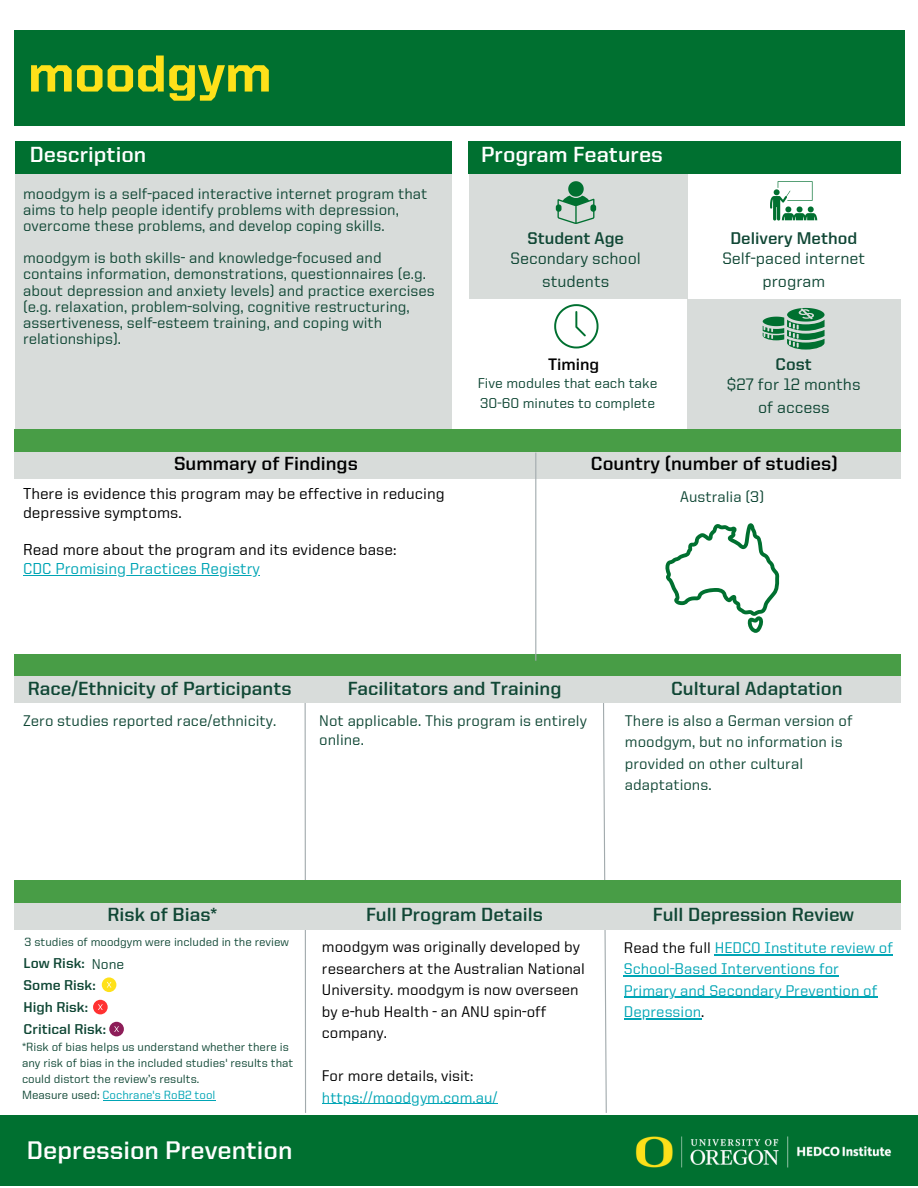
<style>
.page{position:relative;width:918px;height:1188px;background:#fff}
.page>*{position:absolute;margin:0;border:0;box-sizing:border-box;transform-origin:0 0}
.t1{font:800 52.2px "United Sans Reg";color:#fee11a}
.t2{font:700 25.5px "United Sans Reg";color:#fefefe}
.t3{font:700 22.05px "United Sans Reg";color:#fff}
.t4{font:700 19.05px "United Sans Reg";color:#104735}
.t5{font:700 19.05px "United Sans Reg";color:#000}
.t6{font:700 16.95px "United Sans Reg";color:#104735}
.t7{font:500 16.8px/23.2px "United Sans Reg";color:#104735;text-align:center}
.t8{font:700 16.8px "United Sans Reg";color:#000}
.t9{font:500 15.9px/18.8px "United Sans Reg";color:#000}
.t10{font:500 15.9px "United Sans Reg";color:#00a5b5}
.t11{font:500 15.6px/16.2px "United Sans Reg";color:#104735}
.t12{font:500 15.6px/21.5px "United Sans Reg";color:#000}
.t13{font:500 15.6px/21.3px "United Sans Reg";color:#00a5b5}
.t14{font:500 14.4px/19.6px "United Sans Reg";color:#104735}
.t15{font:700 14.4px/22px "United Sans Reg";color:#104735}
.t16{font:500 12px/15.9px "United Sans Reg";color:#104735}
.s1{font-weight:500}
.s2{color:#00a5b5}
.s3{color:#000}
</style>
<div class="page">
<div style="left:15px;top:170px;width:437px;height:277px;background:#d8dcda"></div>
<hr style="left:305px;top:661px;width:1px;height:452px;background:#a2aaad">
<svg style="left:602px;top:703px;width:5px;height:410px"></svg>
<div style="left:0;top:654px;width:918px;height:23px;background:#489d46"></div>
<div style="left:687px;top:299px;width:223px;height:140px;background:#d8dcda"></div>
<div style="left:0;top:430px;width:917px;height:23px;background:#489d46"></div>
<div style="left:0;top:453px;width:917px;height:25px;background:#d8dcda"></div>
<div style="left:0;top:881px;width:918px;height:23px;background:#489d46"></div>
<div style="left:0;top:904px;width:918px;height:26px;background:#d8dcda"></div>
<div style="left:469px;top:172px;width:218px;height:127px;background:#d8dcda"></div>
<div style="left:469px;top:141px;width:435px;height:32px;background:#007030"></div>
<div style="left:0;top:677px;width:918px;height:26px;background:#d8dcda"></div>
<div style="left:902px;top:9px;width:16px;height:1119px;background:#fff"></div>
<hr style="left:322px;top:1104px;width:175px;height:1px;background:#00a5b5">
<hr style="left:23px;top:575px;width:237px;height:1px;background:#00a5b5">
<hr style="left:624px;top:997px;width:253px;height:1px;background:#00a5b5">
<hr style="left:624px;top:1018px;width:77px;height:1px;background:#00a5b5">
<div style="left:15px;top:30px;width:889px;height:96px;background:#007030"></div>
<hr style="left:535px;top:453px;width:1px;height:208px;background:#a2aaad">
<hr style="left:103px;top:1100px;width:112px;height:1px;background:#00a5b5">
<div style="left:0;top:11px;width:14px;height:1102px;background:#fff"></div>
<hr style="left:715px;top:954px;width:178px;height:1px;background:#00a5b5">
<hr style="left:624px;top:975px;width:215px;height:2px;background:#00a5b5">
<div style="left:15px;top:141px;width:437px;height:32px;background:#007030"></div>
<svg style="left:556px;top:181px;width:40px;height:43px"></svg>
<svg style="left:554px;top:304px;width:45px;height:44px"></svg>
<svg style="left:770px;top:181px;width:47px;height:40px"></svg>
<svg style="left:763px;top:308px;width:62px;height:42px"></svg>
<svg style="left:102px;top:977px;width:14px;height:15px"></svg>
<svg style="left:93px;top:1000px;width:15px;height:14px"></svg>
<svg style="left:109px;top:1022px;width:15px;height:14px"></svg>
<svg style="left:665px;top:523px;width:114px;height:110px"></svg>
<div style="left:0;top:1116px;width:918px;height:70px;background:#007030"></div>
<img style="left:635px;top:1136px;width:257px;height:32px">
<h1 class="t1" style="left:28px;top:52px;width:245px">moodgym</h1>
<p class="t3" style="left:30px;top:145px;width:118px">Description</p>
<p class="t11" style="left:23px;top:187px;width:406px">moodgym is a self-paced interactive internet program that aims to help people identify problems with depression, overcome these problems, and develop coping skills.</p>
<p class="t11" style="left:23px;top:251px;width:413px">moodgym is both skills- and knowledge-focused and contains information, demonstrations, questionnaires (e.g. about depression and anxiety levels) and practice exercises</p>
<p class="t11" style="left:23px;top:299px;width:388px">(e.g. relaxation, problem-solving, cognitive restructuring, assertiveness, self-esteem training, and coping with relationships).</p>
<p class="t5" style="left:174px;top:455px;width:185px">Summary of Findings</p>
<p class="t9" style="left:23px;top:485px;width:423px">There is evidence this program may be effective in reducing depressive symptoms.</p>
<p class="t9" style="left:23px;top:542px;width:375px">Read more about the program and its evidence base:</p>
<p class="t10" style="left:23px;top:562px;width:238px">CDC Promising Practices Registry</p>
<p class="t3" style="left:481px;top:145px;width:183px">Program Features</p>
<p class="t6" style="left:527px;top:231px;width:98px">Student Age</p>
<p class="t7" style="left:510px;top:248px;width:132px">Secondary school students</p>
<p class="t8" style="left:548px;top:357px;width:53px">Timing</p>
<p class="t14" style="left:478px;top:374px;width:181px">Five modules that each take<br>30-60 minutes to complete</p>
<p class="t6" style="left:730px;top:231px;width:128px">Delivery Method</p>
<p class="t7" style="left:722px;top:248px;width:144px">Self-paced internet program</p>
<p class="t6" style="left:776px;top:357px;width:38px">Cost</p>
<p class="t7" style="left:727px;top:374px;width:135px">$27 for 12 months of access</p>
<p class="t5" style="left:591px;top:455px;width:248px">Country (number of studies)</p>
<p class="t11" style="left:680px;top:490px;width:85px">Australia (3)</p>
<p class="t4" style="left:28px;top:680px;width:265px">Race/Ethnicity of Participants</p>
<p class="t11" style="left:23px;top:713px;width:255px">Zero studies reported race/ethnicity.</p>
<p class="t4" style="left:348px;top:680px;width:215px">Facilitators and Training</p>
<p class="t11" style="left:319px;top:712px;width:269px;line-height:18.9px">Not applicable. This program is entirely online.</p>
<p class="t4" style="left:671px;top:680px;width:173px">Cultural Adaptation</p>
<p class="t11" style="left:625px;top:711px;width:229px;line-height:21.5px">There is also a German version of moodgym, but no information is provided on other cultural adaptations.</p>
<p class="t4" style="left:107px;top:906px;width:111px">Risk of Bias*</p>
<p class="t16" style="left:25px;top:935px;width:266px">3 studies of moodgym were included in the review</p>
<p class="t15" style="left:24px;top:953px;width:102px">Low Risk: <span class="s1">None<br></span>Some Risk:<br>High Risk:<br>Critical Risk:</p>
<p class="t16" style="left:22px;top:1040px;width:273px">*Risk of bias helps us understand whether there is any risk of bias in the included studies' results that could distort the review’s results.<br>Measure used: <span class="s2">Cochrane's RoB2 tool</span></p>
<p class="t2" style="left:27px;top:1139px;width:267px">Depression Prevention</p>
<p class="t4" style="left:366px;top:906px;width:178px">Full Program Details</p>
<p class="t12" style="left:322px;top:937px;width:265px">moodgym was originally developed by researchers at the Australian National<br>University. moodgym is now overseen by e-hub Health - an ANU spin-off company.</p>
<p class="t12" style="left:322px;top:1066px;width:153px">For more details, visit:</p>
<p class="t13" style="left:322px;top:1088px;width:177px">https://moodgym.com.au/</p>
<p class="t4" style="left:653px;top:906px;width:203px">Full Depression Review</p>
<p class="t13" style="left:624px;top:938px;width:271px"><span class="s3">Read the full</span> HEDCO Institute review of<br>School-Based Interventions for<br>Primary and Secondary Prevention of<br>Depression<span class="s3">.</span></p>
</div>
